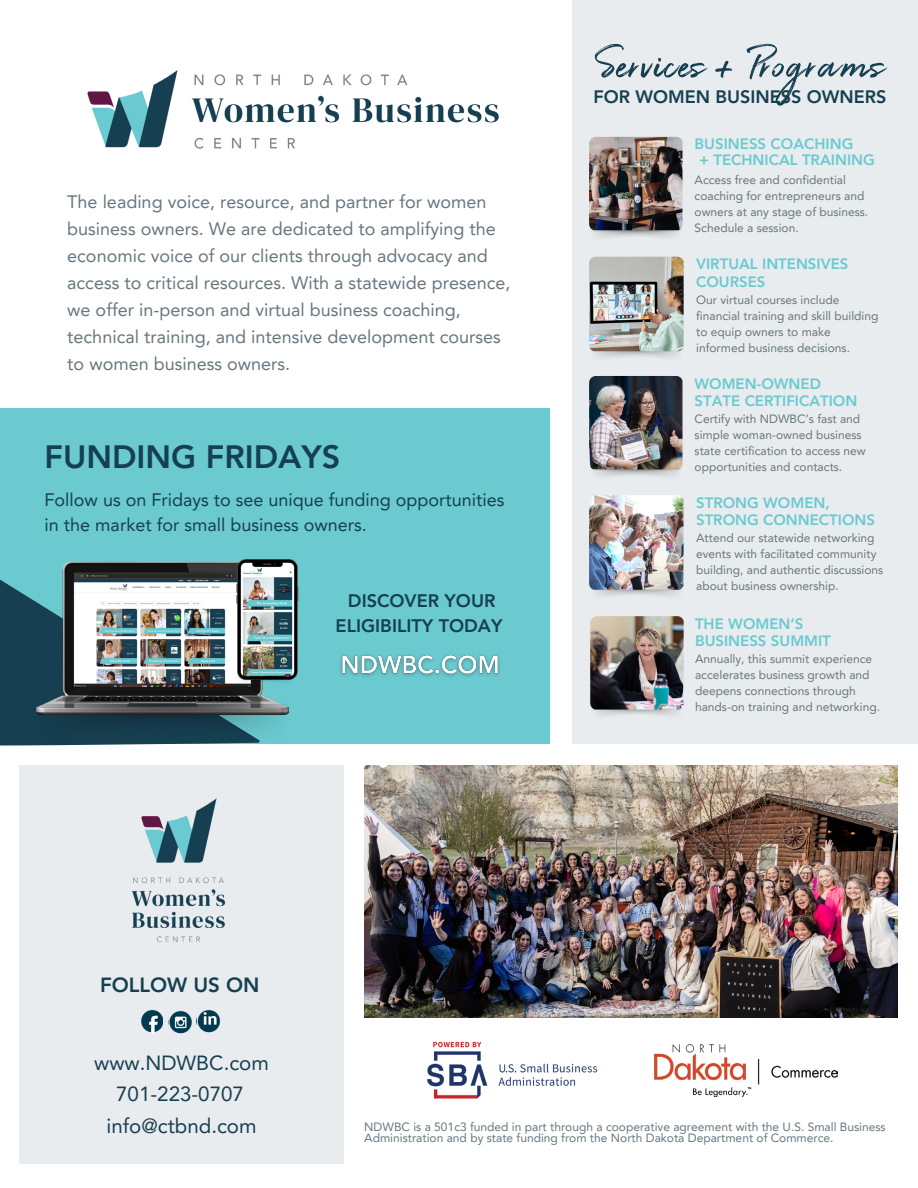
<style>
.page{position:relative;width:918px;height:1188px;background:#fff}
.page>*{position:absolute;margin:0;border:0;box-sizing:border-box;transform-origin:0 0}
.t1{font:60.9px "Perfetto";color:#163f51}
.t2{font:800 32.25px "Avenir LT Pro";color:#163f51}
.t3{font:20.55px "Avenir LT Pro";color:#163f51}
.t4{font:800 20.55px "Avenir LT Pro";color:#163f51}
.t5{font:800 18.15px/24.2px "Avenir LT Pro";color:#163f51;text-align:center}
.t6{font:18px/27px "Avenir LT Pro";color:#67767f}
.t7{font:18px/24.8px "Avenir LT Pro";color:#163f51}
.t8{font:800 18px "Avenir LT Pro";color:#163f51}
.t9{font:800 15px/17.2px "Avenir LT Pro";color:#6acad0}
.t10{font:12px/16px "Avenir LT Pro";color:#67767f}
</style>
<div class="page">
<div style="left:572px;top:0;width:346px;height:744px;background:#e8ecee"></div>
<img style="left:592px;top:230px;width:89px;height:7px">
<img style="left:589px;top:137px;width:93px;height:93px">
<div style="left:0;top:408px;width:549px;height:336px;background:#6acad0"></div>
<svg style="left:0;top:579px;width:37px;height:167px;background:#1c495a"></svg>
<img style="left:37px;top:562px;width:247px;height:143px">
<img style="left:589px;top:495px;width:95px;height:95px">
<img style="left:592px;top:469px;width:89px;height:7px">
<img style="left:589px;top:376px;width:93px;height:93px">
<img style="left:593px;top:351px;width:87px;height:7px">
<img style="left:589px;top:257px;width:95px;height:94px">
<img style="left:87px;top:70px;width:412px;height:79px">
<img style="left:234px;top:560px;width:65px;height:119px">
<img style="left:590px;top:616px;width:94px;height:94px">
<img style="left:37px;top:705px;width:252px;height:41px">
<img style="left:236px;top:676px;width:57px;height:9px">
<div style="left:19px;top:765px;width:325px;height:398px;background:#e8ecee"></div>
<img style="left:141px;top:1009px;width:22px;height:24px">
<img style="left:169px;top:1010px;width:22px;height:24px">
<img style="left:197px;top:1009px;width:22px;height:24px">
<img style="left:427px;top:1041px;width:171px;height:58px">
<img style="left:654px;top:1045px;width:184px;height:52px">
<img style="left:364px;top:765px;width:534px;height:252px">
<img style="left:131px;top:798px;width:95px;height:144px">
<img style="left:340px;top:655px;width:160px;height:22px">
<p class="t6" style="left:67px;top:188px;width:445px">The leading voice, resource, and partner for women business owners. We are dedicated to amplifying the economic voice of our clients through advocacy and access to critical resources. With a statewide presence, we offer in-person and virtual business coaching, technical training, and intensive development courses to women business owners.</p>
<h2 class="t2" style="left:45px;top:438px;width:297px">FUNDING FRIDAYS</h2>
<h3 class="t7" style="left:45px;top:488px;width:462px">Follow us on Fridays to see unique funding opportunities in the market for small business owners.</h3>
<h3 class="t5" style="left:336px;top:589px;width:168px">DISCOVER YOUR<br>ELIGIBILITY TODAY</h3>
<h1 class="t1" style="left:595px;top:32px;width:291px">Services + Programs</h1>
<h3 class="t8" style="left:594px;top:86px;width:294px">FOR WOMEN BUSINESS OWNERS</h3>
<p class="t9" style="left:695px;top:135px;width:182px;line-height:16.8px">BUSINESS COACHING<br>+ TECHNICAL TRAINING</p>
<p class="t10" style="left:695px;top:172px;width:175px">Access free and confidential coaching for entrepreneurs and owners at any stage of business.<br>Schedule a session.</p>
<p class="t9" style="left:696px;top:256px;width:154px">VIRTUAL INTENSIVES<br>COURSES</p>
<p class="t10" style="left:696px;top:291px;width:184px">Our virtual courses include financial training and skill building to equip owners to make informed business decisions.</p>
<p class="t9" style="left:695px;top:375px;width:164px">WOMEN-OWNED<br>STATE CERTIFICATION</p>
<p class="t10" style="left:695px;top:411px;width:173px">Certify with NDWBC’s fast and simple woman-owned business state certification to access new opportunities and contacts.</p>
<p class="t9" style="left:696px;top:494px;width:180px">STRONG WOMEN,<br>STRONG CONNECTIONS</p>
<p class="t10" style="left:696px;top:530px;width:189px">Attend our statewide networking events with facilitated community building, and authentic discussions about business ownership.</p>
<p class="t9" style="left:695px;top:615px;width:137px">THE WOMEN’S<br>BUSINESS SUMMIT</p>
<p class="t10" style="left:695px;top:651px;width:187px">Annually, this summit experience accelerates business growth and deepens connections through hands-on training and networking.</p>
<h3 class="t4" style="left:100px;top:972px;width:161px">FOLLOW US ON</h3>
<h3 class="t3" style="left:94px;top:1050px;width:176px">www.NDWBC.com</h3>
<h3 class="t3" style="left:116px;top:1081px;width:129px">701-223-0707</h3>
<h3 class="t3" style="left:106px;top:1113px;width:152px">info@ctbnd.com</h3>
<p class="t10" style="left:364px;top:1121px;width:523px;line-height:10.9px">NDWBC is a 501c3 funded in part through a cooperative agreement with the U.S. Small Business<br>Administration and by state funding from the North Dakota Department of Commerce.</p>
</div>
